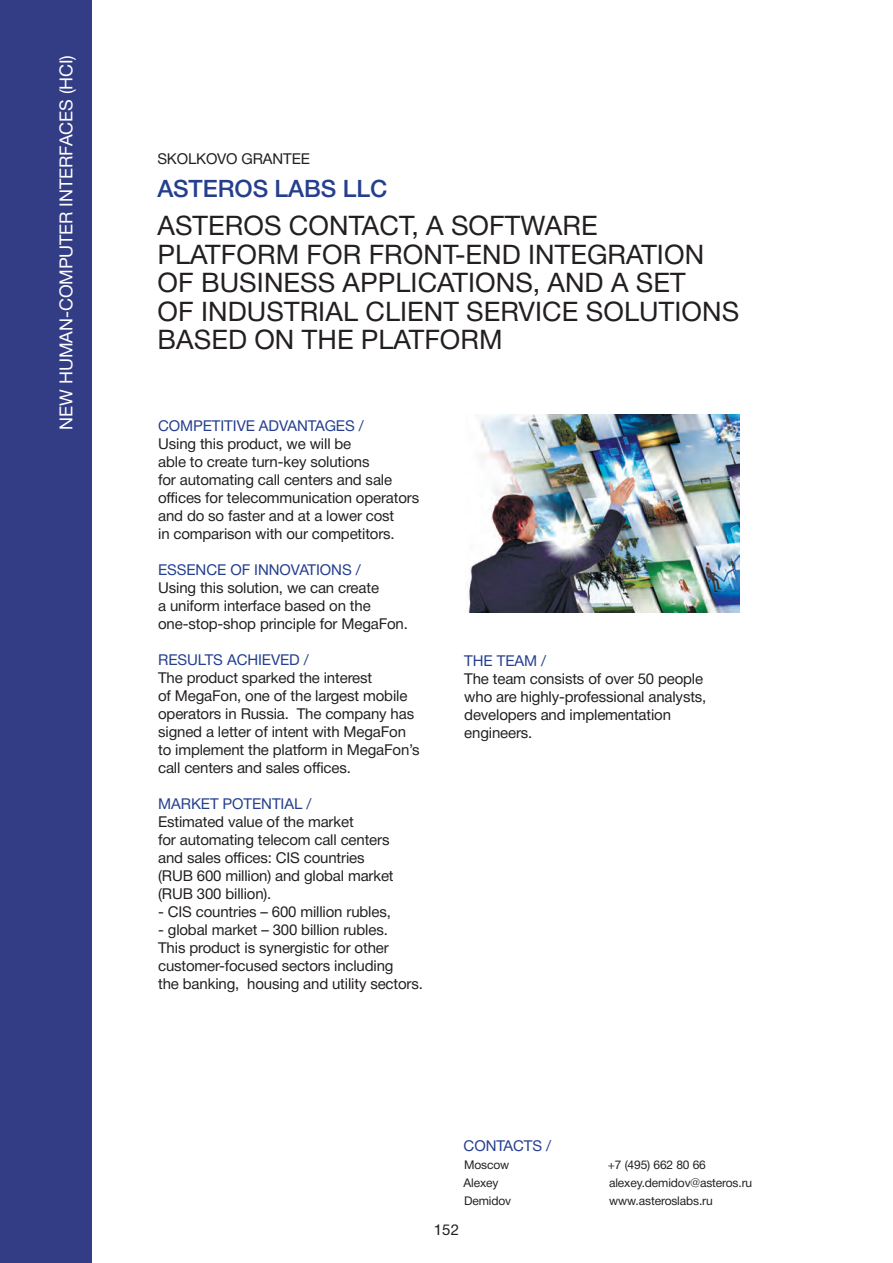
<style>
.page{position:relative;width:893px;height:1263px;background:#fff}
.page>*{position:absolute;margin:0;border:0;box-sizing:border-box;transform-origin:0 0}
.заголовок_большой{font:27px/28.5px "Helvetica Neue Cyr";letter-spacing:.005em;color:#231f20}
.название_организации{font:500 24px "Helvetica Neue Cyr";letter-spacing:-.005em;color:#253f8e}
.основной{font:18px "Helvetica Neue Cyr";letter-spacing:-.005em;color:#fff}
.грандополучатель{font:15px/18px "Helvetica Neue Cyr";letter-spacing:-.01em;color:#231f20}
.подзаголовок{font:15px "Helvetica Neue Cyr";letter-spacing:-.005em;color:#253f8e}
.адрес{font:12px "Helvetica Neue Cyr";letter-spacing:-.01em;color:#231f20}
</style>
<div class="page">
<img style="left:468px;top:414px;width:271px;height:198px">
<div style="left:0;top:0;width:91px;height:1263px;background:#333d85"></div>
<p class="основной" style="left:56px;top:429px;width:376px;rotate:-90deg">NEW HUMAN-COMPUTER INTERFACES (HCI)</p>
<p class="грандополучатель" style="left:157px;top:150px;width:154px">SKOLKOVO GRANTEE</p>
<p class="название_организации" style="left:157px;top:175px;width:232px">ASTEROS LABS LLC</p>
<p class="заголовок_большой" style="left:157px;top:212px;width:442px">ASTEROS CONTACT, A SOFTWARE</p>
<p class="заголовок_большой" style="left:157px;top:240px;width:583px">PLATFORM FOR FRONT-END INTEGRATION OF BUSINESS APPLICATIONS, AND A SET<br>OF INDUSTRIAL CLIENT SERVICE SOLUTIONS BASED ON THE PLATFORM</p>
<p class="подзаголовок" style="left:158px;top:418px;width:207px">COMPETITIVE ADVANTAGES /</p>
<p class="грандополучатель" style="left:158px;top:435px;width:262px">Using this product, we will be<br>able to create turn-key solutions<br>for automating call centers and sale offices for telecommunication operators and do so faster and at a lower cost<br>in comparison with our competitors.</p>
<p class="подзаголовок" style="left:158px;top:562px;width:204px">ESSENCE OF INNOVATIONS /</p>
<p class="грандополучатель" style="left:158px;top:579px;width:222px">Using this solution, we can create</p>
<p class="грандополучатель" style="left:158px;top:597px;width:214px">a uniform interface based on the</p>
<p class="грандополучатель" style="left:158px;top:615px;width:251px">one-stop-shop principle for MegaFon.</p>
<p class="подзаголовок" style="left:158px;top:652px;width:152px">RESULTS ACHIEVED /</p>
<p class="грандополучатель" style="left:158px;top:669px;width:263px">The product sparked the interest<br>of MegaFon, one of the largest mobile operators in Russia. The company has signed a letter of intent with MegaFon to implement the platform in MegaFon’s call centers and sales offices.</p>
<p class="подзаголовок" style="left:158px;top:796px;width:155px">MARKET POTENTIAL /</p>
<p class="грандополучатель" style="left:158px;top:813px;width:233px">Estimated value of the market<br>for automating telecom call centers and sales offices: CIS countries</p>
<p class="грандополучатель" style="left:158px;top:867px;width:237px">(RUB 600 million) and global market</p>
<p class="грандополучатель" style="left:158px;top:885px;width:115px">(RUB 300 billion).</p>
<p class="грандополучатель" style="left:158px;top:903px;width:234px">- CIS countries – 600 million rubles,</p>
<p class="грандополучатель" style="left:158px;top:921px;width:231px">- global market – 300 billion rubles.</p>
<p class="грандополучатель" style="left:158px;top:939px;width:266px">This product is synergistic for other customer-focused sectors including<br>the banking, housing and utility sectors.</p>
<p class="подзаголовок" style="left:464px;top:652px;width:83px">THE TEAM /</p>
<p class="грандополучатель" style="left:464px;top:669px;width:244px">The team consists of over 50 people who are highly-professional analysts, developers and implementation engineers.</p>
<p class="подзаголовок" style="left:464px;top:1138px;width:89px">CONTACTS /</p>
<p class="адрес" style="left:464px;top:1158px;width:47px">Moscow</p>
<p class="адрес" style="left:463px;top:1176px;width:36px">Alexey</p>
<p class="адрес" style="left:464px;top:1194px;width:49px">Demidov</p>
<p class="грандополучатель" style="left:434px;top:1221px;width:27px">152</p>
<p class="адрес" style="left:608px;top:1158px;width:100px">+7 (495) 662 80 66</p>
<p class="адрес" style="left:609px;top:1176px;width:145px">alexey.demidov@asteros.ru</p>
<p class="адрес" style="left:609px;top:1194px;width:105px">www.asteroslabs.ru</p>
</div>
